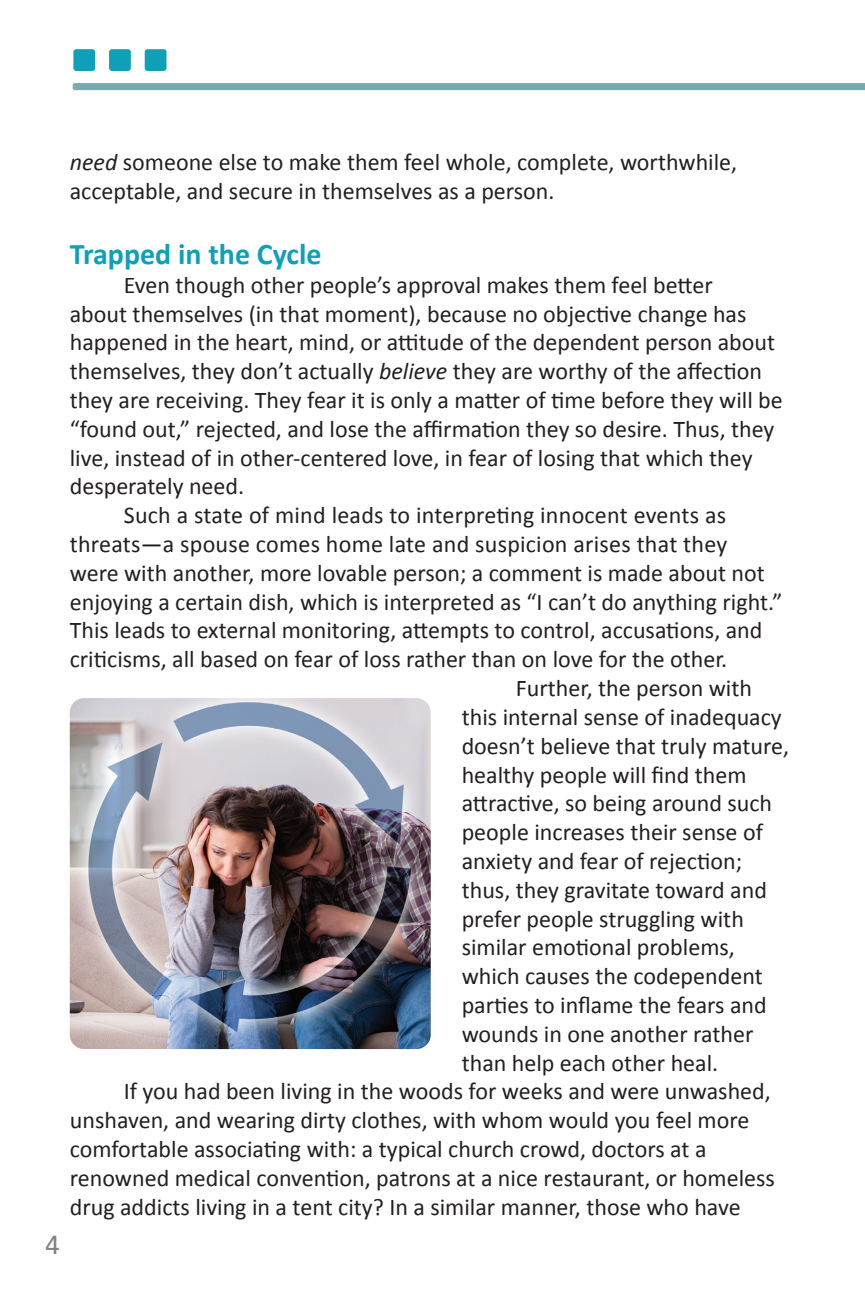
<style>
.page{position:relative;width:865px;height:1294px;background:#fff}
.page>*{position:absolute;margin:0;border:0;box-sizing:border-box;transform-origin:0 0}
.t1{font:700 30px "Calibri";color:#0da0b6}
.t2{font:500 26px "Avenir";color:#808285}
.t3{font:24px/28.8px "Calibri";color:#231f20}
.s1{font-style:italic}
</style>
<div class="page">
<div style="left:73px;top:49px;width:22px;height:22px;background:#0da0b6;border-radius:3px"></div>
<div style="left:109px;top:49px;width:22px;height:22px;background:#0da0b6;border-radius:3px"></div>
<div style="left:145px;top:49px;width:21px;height:22px;background:#0da0b6;border-radius:3px"></div>
<img style="left:70px;top:698px;width:360px;height:351px">
<div style="left:73px;top:83px;width:791px;height:7px;background:#78aab2"></div>
<p class="t3" style="left:70px;top:148px;width:669px"><span class="s1">need</span> someone else to make them feel whole, complete, worthwhile, acceptable, and secure in themselves as a person.</p>
<p class="t2" style="left:45px;top:1222px;width:16px">4</p>
<p class="t1" style="left:70px;top:235px;width:253px">Trapped in the Cycle</p>
<p class="t3" style="left:124px;top:270px;width:590px">Even though other people’s approval makes them feel better</p>
<p class="t3" style="left:70px;top:299px;width:678px">about themselves (in that moment), because no objective change has</p>
<p class="t3" style="left:70px;top:328px;width:706px">happened in the heart, mind, or attitude of the dependent person about</p>
<p class="t3" style="left:70px;top:357px;width:693px">themselves, they don’t actually <span class="s1">believe</span> they are worthy of the affection</p>
<p class="t3" style="left:70px;top:386px;width:714px">they are receiving. They fear it is only a matter of time before they will be</p>
<p class="t3" style="left:70px;top:414px;width:706px">“found out,” rejected, and lose the affirmation they so desire. Thus, they</p>
<p class="t3" style="left:70px;top:443px;width:684px">live, instead of in other-centered love, in fear of losing that which they</p>
<p class="t3" style="left:70px;top:472px;width:176px">desperately need.</p>
<p class="t3" style="left:124px;top:501px;width:604px">Such a state of mind leads to interpreting innocent events as</p>
<p class="t3" style="left:70px;top:530px;width:659px">threats—a spouse comes home late and suspicion arises that they</p>
<p class="t3" style="left:70px;top:558px;width:696px">were with another, more lovable person; a comment is made about not</p>
<p class="t3" style="left:70px;top:587px;width:714px">enjoying a certain dish, which is interpreted as “I can’t do anything right.”</p>
<p class="t3" style="left:70px;top:616px;width:694px">This leads to external monitoring, attempts to control, accusations, and</p>
<p class="t3" style="left:70px;top:645px;width:659px">criticisms, all based on fear of loss rather than on love for the other.</p>
<p class="t3" style="left:515px;top:674px;width:238px">Further, the person with</p>
<p class="t3" style="left:461px;top:702px;width:321px">this internal sense of inadequacy</p>
<p class="t3" style="left:461px;top:731px;width:329px">doesn’t believe that truly mature,</p>
<p class="t3" style="left:461px;top:760px;width:286px">healthy people will find them</p>
<p class="t3" style="left:461px;top:789px;width:312px">attractive, so being around such</p>
<p class="t3" style="left:461px;top:818px;width:303px">people increases their sense of</p>
<p class="t3" style="left:461px;top:846px;width:282px">anxiety and fear of rejection;</p>
<p class="t3" style="left:461px;top:875px;width:307px">thus, they gravitate toward and</p>
<p class="t3" style="left:461px;top:904px;width:284px">prefer people struggling with</p>
<p class="t3" style="left:461px;top:933px;width:275px">similar emotional problems,</p>
<p class="t3" style="left:461px;top:962px;width:302px">which causes the codependent</p>
<p class="t3" style="left:461px;top:990px;width:306px">parties to inflame the fears and</p>
<p class="t3" style="left:461px;top:1019px;width:293px">wounds in one another rather</p>
<p class="t3" style="left:461px;top:1048px;width:258px">than help each other heal.</p>
<p class="t3" style="left:124px;top:1077px;width:648px">If you had been living in the woods for weeks and were unwashed,</p>
<p class="t3" style="left:70px;top:1106px;width:681px">unshaven, and wearing dirty clothes, with whom would you feel more</p>
<p class="t3" style="left:70px;top:1134px;width:638px">comfortable associating with: a typical church crowd, doctors at a</p>
<p class="t3" style="left:70px;top:1163px;width:706px">renowned medical convention, patrons at a nice restaurant, or homeless</p>
<p class="t3" style="left:70px;top:1192px;width:672px">drug addicts living in a tent city? In a similar manner, those who have</p>
</div>
